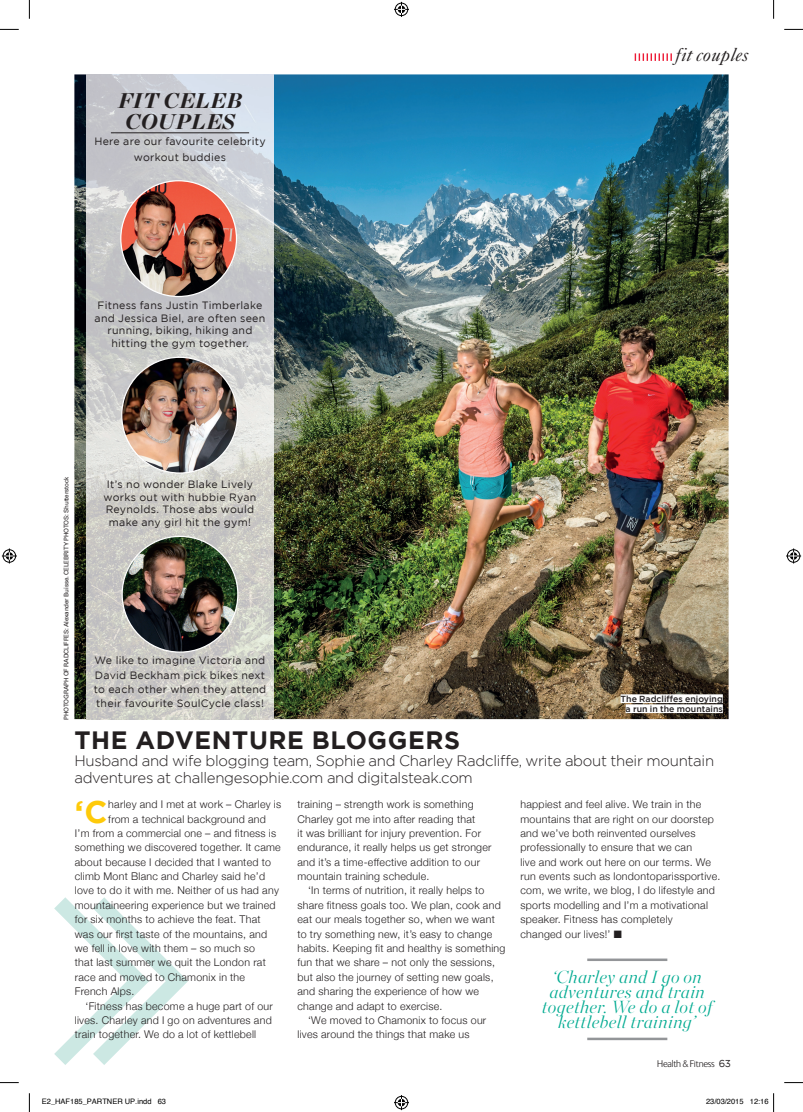
<style>
.page{position:relative;width:803px;height:1112px;background:#fff}
.page>*{position:absolute;margin:0;border:0;box-sizing:border-box;transform-origin:0 0}
.t1{font:700 31.12px "Gotham";color:#feca0a}
.t2{font:700 25px "Gotham";letter-spacing:.025em;color:#231f20}
.t3{font:italic 900 21.25px/21.2px "Chronicle Display";letter-spacing:.025em;color:#231f20;text-align:center}
.t4{font:italic 18.75px "Caslon 540 LT Std";letter-spacing:.01em;color:#231f20}
.t5{font:italic 200 17.5px/15px "Chronicle Display";letter-spacing:.025em;color:#00aa91;text-align:center}
.t6{font:300 15px/16.2px "Gotham";letter-spacing:-.02em;color:#231f20}
.t7{font:300 10.62px/14.4px "Helvetica Neue";letter-spacing:.025em;color:#231f20}
.t8{font:10.62px/12.5px "Gotham";letter-spacing:.025em;color:#231f20;text-align:center}
.t9{font:300 10px "FS Ingrid";letter-spacing:-.025em;color:#231f20}
.t10{font:500 8.75px/10px "Gotham";color:#231f20;text-align:center}
.t11{font:7.5px "Helvetica";color:#000}
.t12{font:6.25px "Univers";letter-spacing:-.015em;color:#231f20}
.s1{font-family:"Gotham";font-weight:400}
</style>
<div class="page">
<img style="left:74px;top:74px;width:654px;height:645px">
<hr style="left:587px;top:1037px;width:80px;height:2px;background:#939598">
<hr style="left:587px;top:958px;width:80px;height:2px;background:#939598">
<img style="left:86px;top:74px;width:188px;height:645px">
<svg style="left:54px;top:897px;width:134px;height:167px"></svg>
<hr style="left:111px;top:132px;width:138px;height:1px;background:#231f20">
<img style="left:121px;top:181px;width:115px;height:115px;border-radius:58px">
<img style="left:122px;top:357px;width:115px;height:116px;border-radius:58px">
<img style="left:122px;top:536px;width:116px;height:116px;border-radius:58px">
<div style="left:621px;top:694px;width:102px;height:9px;background:#fff"></div>
<div style="left:626px;top:704px;width:97px;height:9px;background:#fff"></div>
<svg style="left:635px;top:53px;width:37px;height:8px"></svg>
<svg style="left:0;top:29px;width:19px;height:1px"></svg>
<svg style="left:784px;top:29px;width:19px;height:1px"></svg>
<svg style="left:0;top:1082px;width:19px;height:1px"></svg>
<svg style="left:784px;top:1082px;width:19px;height:1px"></svg>
<svg style="left:29px;top:0;width:1px;height:19px"></svg>
<svg style="left:29px;top:1093px;width:1px;height:18px"></svg>
<svg style="left:773px;top:0;width:1px;height:19px"></svg>
<svg style="left:394px;top:2px;width:15px;height:15px"></svg>
<svg style="left:394px;top:1095px;width:15px;height:14px"></svg>
<svg style="left:2px;top:548px;width:15px;height:15px"></svg>
<svg style="left:786px;top:548px;width:15px;height:15px"></svg>
<svg style="left:773px;top:1093px;width:1px;height:18px"></svg>
<h3 class="t3" style="left:118px;top:88px;width:125px">FIT CELEB<br>COUPLES</h3>
<p class="t8" style="left:94px;top:133px;width:173px;line-height:15.6px">Here are our favourite celebrity workout buddies</p>
<p class="t8" style="left:95px;top:299px;width:172px">Fitness fans Justin Timberlake and Jessica Biel, are often seen running, biking, hiking and hitting the gym together.</p>
<p class="t12" style="left:62px;top:719px;width:244px;rotate:-90deg">PHOTOGRAPH OF RADCLIFFES: Alexander Buisse. CELEBRITY PHOTOS: Shutterstock</p>
<p class="t8" style="left:104px;top:478px;width:154px">It’s no wonder Blake Lively works out with hubbie Ryan<br>Reynolds. Those abs would make any girl hit the gym!</p>
<p class="t8" style="left:94px;top:653px;width:174px;line-height:14.4px;text-align:justify">We like to imagine Victoria and David Beckham pick bikes next to each other when they attend their favourite SoulCycle class!</p>
<h2 class="t2" style="left:74px;top:725px;width:387px">THE ADVENTURE BLOGGERS</h2>
<h3 class="t4" style="left:676px;top:43px;width:75px">fit couples</h3>
<p class="t10" style="left:621px;top:693px;width:104px">The Radcliffes enjoying a run in the mountains</p>
<h3 class="t6" style="left:74px;top:752px;width:641px">Husband and wife blogging team, Sophie and Charley Radcliffe, write about their mountain adventures at challengesophie.com and digitalsteak.com</h3>
<p class="t7" style="left:297px;top:796px;width:196px">training – strength work is something Charley got me into after reading that<br>it was brilliant for injury prevention. For endurance, it really helps us get stronger and it’s a time-effective addition to our mountain training schedule.</p>
<p class="t7" style="left:308px;top:882px;width:178px">‘In terms of nutrition, it really helps to</p>
<p class="t7" style="left:297px;top:897px;width:205px">share fitness goals too. We plan, cook and</p>
<p class="t7" style="left:297px;top:911px;width:199px">eat our meals together so, when we want</p>
<p class="t7" style="left:297px;top:925px;width:196px">to try something new, it’s easy to change</p>
<p class="t7" style="left:297px;top:940px;width:209px">habits. Keeping fit and healthy is something</p>
<p class="t7" style="left:297px;top:954px;width:199px">fun that we share – not only the sessions,</p>
<p class="t7" style="left:297px;top:968px;width:198px">but also the journey of setting new goals,</p>
<p class="t7" style="left:297px;top:983px;width:183px">and sharing the experience of how we</p>
<p class="t7" style="left:297px;top:997px;width:147px">change and adapt to exercise.</p>
<p class="t7" style="left:308px;top:1012px;width:180px">‘We moved to Chamonix to focus our</p>
<p class="t7" style="left:297px;top:1026px;width:174px">lives around the things that make us</p>
<h1 class="t1" style="left:75px;top:793px;width:34px">‘C</h1>
<p class="t7" style="left:108px;top:796px;width:174px">harley and I met at work – Charley is</p>
<p class="t7" style="left:520px;top:796px;width:201px">happiest and feel alive. We train in the mountains that are right on our doorstep and we’ve both reinvented ourselves professionally to ensure that we can<br>live and work out here on our terms. We run events such as londontoparissportive. com, we write, we blog, I do lifestyle and sports modelling and I’m a motivational speaker. Fitness has completely<br>changed our lives!’ ■</p>
<h3 class="t5" style="left:542px;top:967px;width:172px">‘Charley and I go on adventures and train together. We do a lot of kettlebell training’</h3>
<p class="t7" style="left:108px;top:810px;width:159px">from a technical background and</p>
<p class="t7" style="left:75px;top:825px;width:203px">I’m from a commercial one – and fitness is</p>
<p class="t7" style="left:75px;top:839px;width:207px">something we discovered together. It came</p>
<p class="t7" style="left:75px;top:853px;width:198px">about because I decided that I wanted to</p>
<p class="t7" style="left:75px;top:868px;width:192px">climb Mont Blanc and Charley said he’d</p>
<p class="t7" style="left:75px;top:882px;width:206px">love to do it with me. Neither of us had any</p>
<p class="t7" style="left:75px;top:897px;width:202px">mountaineering experience but we trained</p>
<p class="t7" style="left:75px;top:911px;width:187px">for six months to achieve the feat. That</p>
<p class="t7" style="left:75px;top:925px;width:194px">was our first taste of the mountains, and</p>
<p class="t7" style="left:75px;top:940px;width:182px">we fell in love with them – so much so</p>
<p class="t7" style="left:75px;top:954px;width:193px">that last summer we quit the London rat</p>
<p class="t7" style="left:75px;top:968px;width:172px">race and moved to Chamonix in the</p>
<p class="t7" style="left:75px;top:983px;width:61px">French Alps.</p>
<p class="t7" style="left:85px;top:997px;width:189px">‘Fitness has become a huge part of our</p>
<p class="t7" style="left:75px;top:1012px;width:198px">lives. Charley and I go on adventures and</p>
<p class="t7" style="left:75px;top:1026px;width:183px">train together. We do a lot of kettlebell</p>
<p class="t9" style="left:657px;top:1058px;width:75px">Health &amp; Fitness <span class="s1">63</span></p>
<p class="t11" style="left:42px;top:1095px;width:126px">E2_HAF185_PARTNER UP.indd 63</p>
<p class="t11" style="left:706px;top:1095px;width:64px">23/03/2015 12:16</p>
</div>
